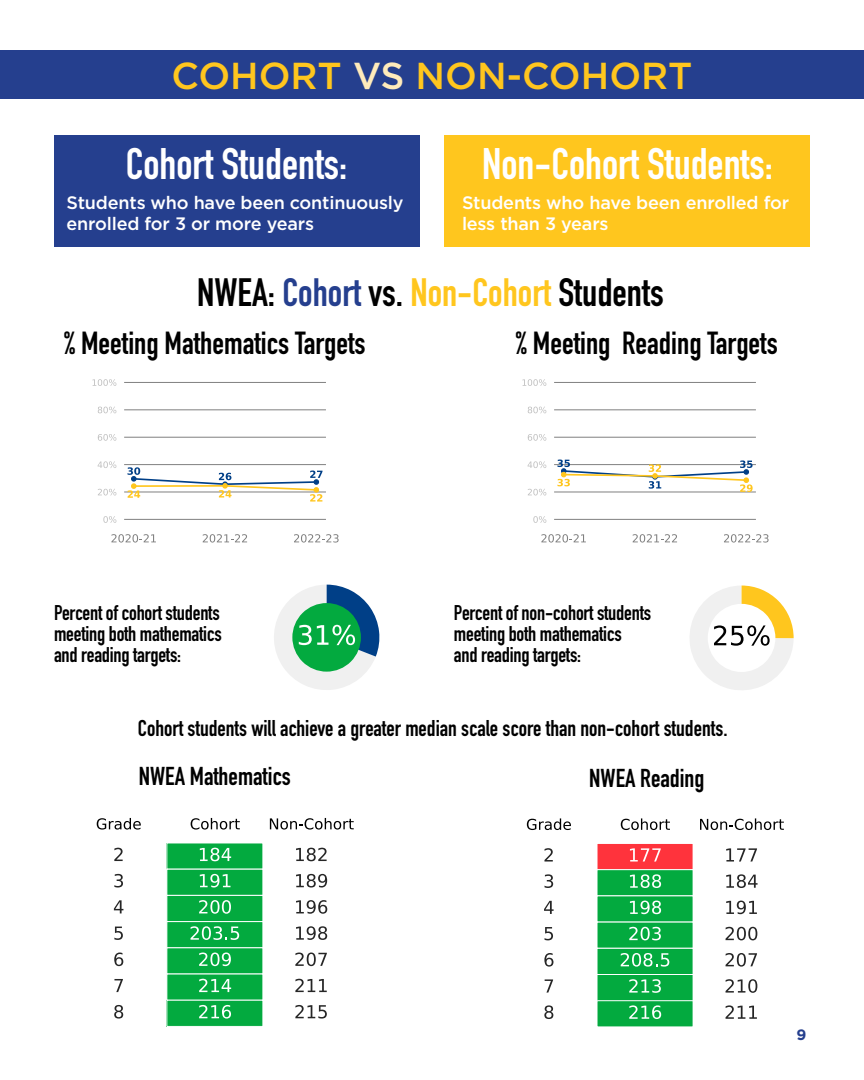
<style>
.page{position:relative;width:864px;height:1080px;background:#fff}
.page>*{position:absolute;margin:0;border:0;box-sizing:border-box;transform-origin:0 0}
.t1{font:700 43.5px "DIN Condensed";color:#fff}
.t2{font:700 39px "DIN Condensed";color:#000}
.t3{font:500 37.5px "Gotham";color:#ffc61e}
.t4{font:700 31.5px "DIN Condensed";color:#000}
.t5{font:700 25.5px "DIN Condensed";color:#000}
.t6{font:700 22.5px "DIN Condensed";color:#000}
.t7{font:700 21px "DIN Condensed";letter-spacing:-.01em;color:#000}
.t8{font:500 18px/21px "Gotham";letter-spacing:-.01em;color:#fff}
.t9{font:700 15px "Gotham";color:#253f8e}
.s1{color:#ffebbb}
.s2{color:#253f8e}
.s3{color:#ffc61e}
</style>
<div class="page">
<div style="left:0;top:50px;width:864px;height:48px;background:#253f8e"></div>
<div style="left:54px;top:135px;width:365px;height:111px;background:#253f8e"></div>
<div style="left:445px;top:135px;width:365px;height:111px;background:#ffc61e"></div>
<svg style="left:111px;top:534px;width:45px;height:9px"></svg>
<svg style="left:203px;top:534px;width:44px;height:9px"></svg>
<svg style="left:294px;top:534px;width:45px;height:9px"></svg>
<hr style="left:125px;top:519px;width:200px;height:1px;background:#808080">
<svg style="left:103px;top:516px;width:13px;height:7px"></svg>
<hr style="left:125px;top:492px;width:200px;height:1px;background:#808080">
<svg style="left:98px;top:489px;width:18px;height:6px"></svg>
<hr style="left:125px;top:464px;width:200px;height:1px;background:#808080">
<svg style="left:98px;top:461px;width:18px;height:7px"></svg>
<hr style="left:125px;top:437px;width:200px;height:1px;background:#808080">
<svg style="left:98px;top:434px;width:18px;height:7px"></svg>
<hr style="left:125px;top:410px;width:200px;height:1px;background:#808080">
<svg style="left:98px;top:407px;width:18px;height:6px"></svg>
<hr style="left:125px;top:382px;width:200px;height:1px;background:#808080">
<svg style="left:93px;top:379px;width:23px;height:7px"></svg>
<svg style="left:128px;top:467px;width:194px;height:35px"></svg>
<svg style="left:541px;top:534px;width:45px;height:9px"></svg>
<svg style="left:633px;top:534px;width:44px;height:9px"></svg>
<svg style="left:724px;top:534px;width:45px;height:9px"></svg>
<hr style="left:555px;top:519px;width:200px;height:1px;background:#808080">
<svg style="left:533px;top:516px;width:13px;height:7px"></svg>
<hr style="left:555px;top:492px;width:200px;height:1px;background:#808080">
<svg style="left:528px;top:489px;width:18px;height:6px"></svg>
<hr style="left:555px;top:464px;width:200px;height:1px;background:#808080">
<svg style="left:528px;top:461px;width:18px;height:7px"></svg>
<hr style="left:555px;top:437px;width:200px;height:1px;background:#808080">
<svg style="left:528px;top:434px;width:18px;height:7px"></svg>
<hr style="left:555px;top:410px;width:200px;height:1px;background:#808080">
<svg style="left:528px;top:407px;width:18px;height:6px"></svg>
<hr style="left:555px;top:382px;width:200px;height:1px;background:#808080">
<svg style="left:522px;top:379px;width:24px;height:7px"></svg>
<svg style="left:557px;top:460px;width:196px;height:32px"></svg>
<svg style="left:274px;top:585px;width:106px;height:105px"></svg>
<svg style="left:690px;top:586px;width:104px;height:104px"></svg>
<div style="left:167px;top:843px;width:96px;height:26px;background:#03aa3f"></div>
<div style="left:167px;top:869px;width:96px;height:27px;background:#03aa3f"></div>
<div style="left:167px;top:895px;width:96px;height:27px;background:#03aa3f;border:1px solid #fff"></div>
<div style="left:167px;top:921px;width:96px;height:27px;background:#03aa3f;border:1px solid #fff"></div>
<div style="left:167px;top:948px;width:96px;height:26px;background:#03aa3f"></div>
<div style="left:167px;top:974px;width:96px;height:26px;background:#03aa3f"></div>
<div style="left:167px;top:1000px;width:96px;height:26px;background:#03aa3f"></div>
<div style="left:167px;top:1000px;width:96px;height:27px;border:1px solid #fff"></div>
<svg style="left:97px;top:818px;width:44px;height:12px"></svg>
<svg style="left:191px;top:818px;width:49px;height:12px"></svg>
<svg style="left:270px;top:818px;width:84px;height:12px"></svg>
<svg style="left:200px;top:848px;width:31px;height:13px"></svg>
<svg style="left:296px;top:848px;width:31px;height:13px"></svg>
<svg style="left:200px;top:874px;width:31px;height:14px"></svg>
<svg style="left:296px;top:874px;width:31px;height:14px"></svg>
<svg style="left:199px;top:900px;width:32px;height:14px"></svg>
<svg style="left:296px;top:900px;width:31px;height:14px"></svg>
<svg style="left:191px;top:926px;width:48px;height:14px"></svg>
<svg style="left:296px;top:926px;width:31px;height:14px"></svg>
<svg style="left:199px;top:953px;width:32px;height:13px"></svg>
<svg style="left:295px;top:953px;width:32px;height:13px"></svg>
<svg style="left:199px;top:979px;width:32px;height:13px"></svg>
<svg style="left:295px;top:979px;width:32px;height:13px"></svg>
<svg style="left:113px;top:843px;width:54px;height:183px"></svg>
<svg style="left:199px;top:1005px;width:32px;height:14px"></svg>
<svg style="left:295px;top:1005px;width:32px;height:14px"></svg>
<div style="left:597px;top:843px;width:96px;height:27px;background:#ff333c"></div>
<div style="left:597px;top:843px;width:96px;height:27px;border:1px solid #fff"></div>
<div style="left:597px;top:870px;width:96px;height:26px;background:#03aa3f;border:1px solid #fff"></div>
<div style="left:597px;top:896px;width:96px;height:26px;background:#03aa3f"></div>
<div style="left:597px;top:922px;width:96px;height:26px;background:#03aa3f"></div>
<div style="left:597px;top:948px;width:96px;height:27px;background:#03aa3f;border:1px solid #fff"></div>
<div style="left:597px;top:974px;width:96px;height:27px;background:#03aa3f;border:1px solid #fff"></div>
<div style="left:597px;top:1001px;width:96px;height:26px;background:#03aa3f"></div>
<svg style="left:527px;top:818px;width:44px;height:12px"></svg>
<svg style="left:621px;top:818px;width:49px;height:12px"></svg>
<svg style="left:700px;top:818px;width:84px;height:12px"></svg>
<svg style="left:630px;top:848px;width:31px;height:14px"></svg>
<svg style="left:726px;top:848px;width:31px;height:14px"></svg>
<svg style="left:630px;top:874px;width:31px;height:14px"></svg>
<svg style="left:726px;top:874px;width:32px;height:14px"></svg>
<svg style="left:630px;top:901px;width:31px;height:13px"></svg>
<svg style="left:726px;top:901px;width:31px;height:13px"></svg>
<svg style="left:629px;top:927px;width:32px;height:13px"></svg>
<svg style="left:726px;top:927px;width:31px;height:13px"></svg>
<svg style="left:621px;top:953px;width:48px;height:14px"></svg>
<svg style="left:726px;top:953px;width:31px;height:14px"></svg>
<svg style="left:629px;top:979px;width:32px;height:14px"></svg>
<svg style="left:726px;top:979px;width:31px;height:14px"></svg>
<svg style="left:544px;top:848px;width:10px;height:171px"></svg>
<svg style="left:629px;top:1005px;width:32px;height:14px"></svg>
<svg style="left:726px;top:1005px;width:31px;height:14px"></svg>
<p class="t3" style="left:171px;top:51px;width:523px">COHORT <span class="s1">VS</span> NON-COHORT</p>
<p class="t1" style="left:126px;top:135px;width:223px">Cohort Students:</p>
<p class="t8" style="left:67px;top:192px;width:338px">Students who have been continuously enrolled for 3 or more years</p>
<p class="t1" style="left:482px;top:135px;width:292px">Non-Cohort Students:</p>
<p class="t8" style="left:462px;top:192px;width:329px">Students who have been enrolled for less than 3 years</p>
<p class="t2" style="left:197px;top:266px;width:468px">NWEA: <span class="s2">Cohort</span> vs. <span class="s3">Non-Cohort</span> Students</p>
<p class="t4" style="left:64px;top:321px;width:303px">% Meeting Mathematics Targets</p>
<p class="t4" style="left:516px;top:322px;width:263px">% Meeting Reading Targets</p>
<p class="t7" style="left:54px;top:598px;width:167px">Percent of cohort students</p>
<p class="t7" style="left:54px;top:619px;width:169px">meeting both mathematics</p>
<p class="t7" style="left:54px;top:640px;width:129px">and reading targets:</p>
<p class="t7" style="left:454px;top:598px;width:199px">Percent of non-cohort students</p>
<p class="t7" style="left:454px;top:619px;width:169px">meeting both mathematics</p>
<p class="t7" style="left:454px;top:640px;width:129px">and reading targets:</p>
<p class="t6" style="left:138px;top:713px;width:591px">Cohort students will achieve a greater median scale score than non-cohort students.</p>
<p class="t5" style="left:139px;top:759px;width:154px">NWEA Mathematics</p>
<p class="t5" style="left:589px;top:761px;width:117px">NWEA Reading</p>
<p class="t9" style="left:796px;top:1025px;width:11px">9</p>
</div>
